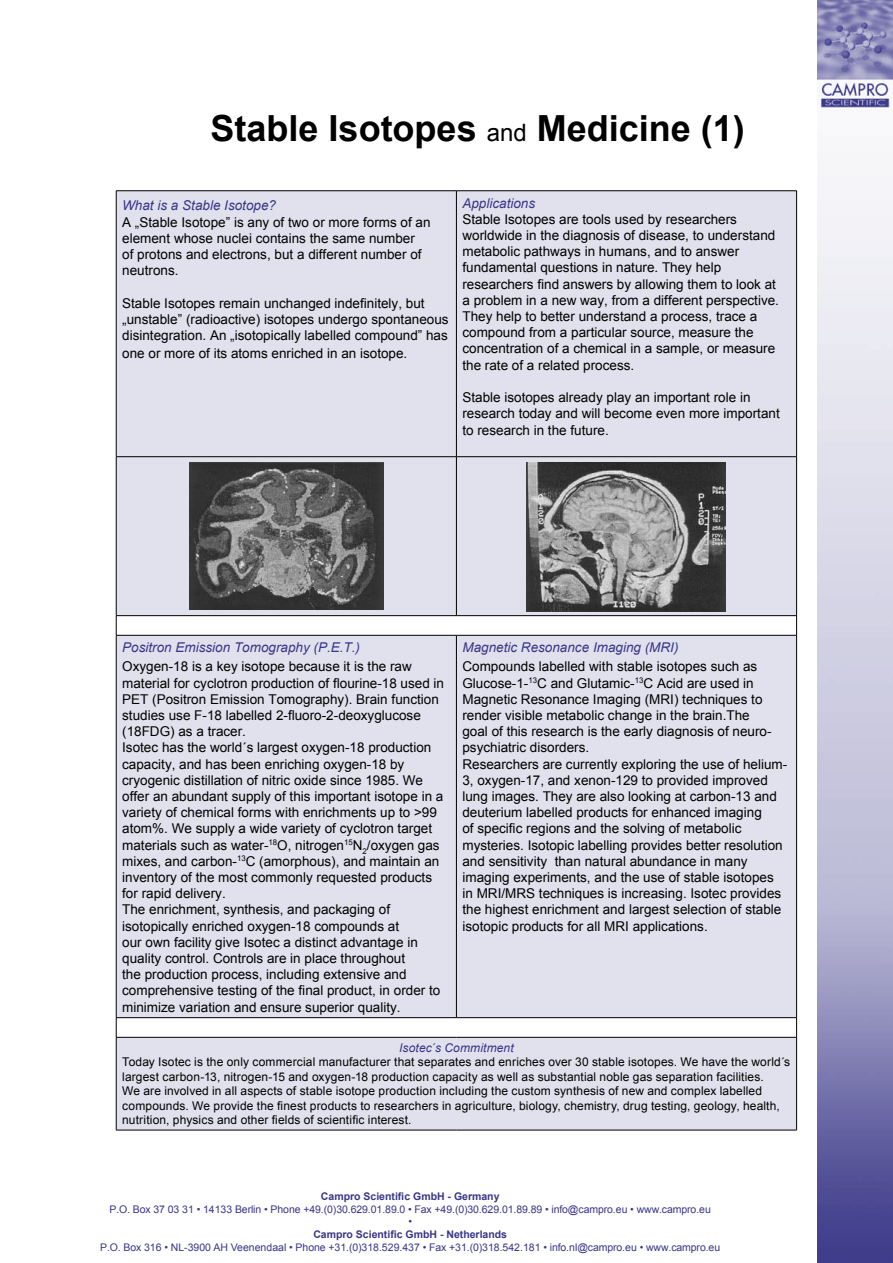
<style>
.page{position:relative;width:893px;height:1263px;background:#fff}
.page>*{position:absolute;margin:0;border:0;box-sizing:border-box;transform-origin:0 0}
.t1{font:700 36px "Arial";color:#000}
.t2{font:13.5px/16.2px "Arial";color:#000}
.t3{font:italic 13.5px "Arial";color:#393687}
.t4{font:12px/14.4px "Arial";letter-spacing:.01em;color:#000}
.t5{font:italic 12px "Arial";letter-spacing:.01em;color:#393687}
.t6{font:10.5px/12.6px "Arial";letter-spacing:-.01em;color:#393687;text-align:center}
.t7{font:700 10.5px "Arial";color:#393687}
.s1{font-weight:400;font-size:24px}
</style>
<div class="page">
<img style="left:817px;top:0;width:76px;height:1263px">
<div style="left:117px;top:191px;width:679px;height:939px;background:#e1e1ed"></div>
<hr style="left:116px;top:190px;width:340px;height:1px;background:#000">
<hr style="left:116px;top:191px;width:1px;height:265px;background:#000">
<hr style="left:456px;top:190px;width:341px;height:1px;background:#000">
<hr style="left:456px;top:191px;width:1px;height:265px;background:#000">
<hr style="left:796px;top:191px;width:1px;height:265px;background:#000">
<hr style="left:116px;top:456px;width:340px;height:1px;background:#000">
<hr style="left:116px;top:457px;width:1px;height:158px;background:#000">
<hr style="left:456px;top:456px;width:341px;height:1px;background:#000">
<hr style="left:456px;top:457px;width:1px;height:158px;background:#000">
<hr style="left:796px;top:457px;width:1px;height:158px;background:#000">
<hr style="left:116px;top:615px;width:340px;height:1px;background:#000">
<svg style="left:116px;top:616px;width:1px;height:19px"></svg>
<hr style="left:456px;top:615px;width:341px;height:1px;background:#000">
<svg style="left:796px;top:616px;width:1px;height:19px"></svg>
<hr style="left:116px;top:635px;width:340px;height:1px;background:#000">
<hr style="left:116px;top:635px;width:1px;height:382px;background:#000">
<hr style="left:456px;top:635px;width:341px;height:1px;background:#000">
<hr style="left:456px;top:635px;width:1px;height:382px;background:#000">
<hr style="left:796px;top:635px;width:1px;height:382px;background:#000">
<hr style="left:116px;top:1017px;width:340px;height:1px;background:#000">
<svg style="left:116px;top:1018px;width:1px;height:19px"></svg>
<hr style="left:456px;top:1017px;width:341px;height:1px;background:#000">
<svg style="left:796px;top:1018px;width:1px;height:19px"></svg>
<hr style="left:116px;top:1037px;width:340px;height:1px;background:#000">
<hr style="left:116px;top:1037px;width:1px;height:93px;background:#000">
<hr style="left:456px;top:1037px;width:341px;height:1px;background:#000">
<hr style="left:796px;top:1037px;width:1px;height:93px;background:#000">
<hr style="left:116px;top:1130px;width:340px;height:1px;background:#000">
<hr style="left:456px;top:1130px;width:341px;height:1px;background:#000">
<img style="left:189px;top:463px;width:194px;height:146px">
<img style="left:527px;top:463px;width:198px;height:149px">
<h1 class="t1" style="left:211px;top:105px;width:536px">Stable Isotopes <span class="s1">and</span> Medicine (1)</h1>
<p class="t3" style="left:122px;top:197px;width:155px">What is a Stable Isotope?</p>
<p class="t2" style="left:122px;top:214px;width:310px">A „Stable Isotope” is any of two or more forms of an element whose nuclei contains the same number<br>of protons and electrons, but a different number of neutrons.</p>
<p class="t2" style="left:122px;top:295px;width:328px">Stable Isotopes remain unchanged indefinitely, but „unstable” (radioactive) isotopes undergo spontaneous disintegration. An „isotopically labelled compound” has</p>
<p class="t2" style="left:122px;top:345px;width:287px">one or more of its atoms enriched in an isotope.</p>
<p class="t3" style="left:462px;top:194px;width:74px">Applications</p>
<p class="t2" style="left:462px;top:211px;width:318px">Stable Isotopes are tools used by researchers worldwide in the diagnosis of disease, to understand metabolic pathways in humans, and to answer fundamental questions in nature. They help researchers find answers by allowing them to look at a problem in a new way, from a different perspective.<br>They help to better understand a process, trace a compound from a particular source, measure the concentration of a chemical in a sample, or measure the rate of a related process.</p>
<p class="t2" style="left:462px;top:389px;width:319px">Stable isotopes already play an important role in research today and will become even more important to research in the future.</p>
<p class="t3" style="left:122px;top:639px;width:239px">Positron Emission Tomography (P.E.T.)</p>
<p class="t2" style="left:122px;top:659px;width:323px">Oxygen-18 is a key isotope because it is the raw material for cyclotron production of flourine-18 used in PET (Positron Emission Tomography). Brain function studies use F-18 labelled 2-fluoro-2-deoxyglucose (18FDG) as a tracer.<br>Isotec has the world´s largest oxygen-18 production capacity, and has been enriching oxygen-18 by cryogenic distillation of nitric oxide since 1985. We offer an abundant supply of this important isotope in a variety of chemical forms with enrichments up to &gt;99 atom%. We supply a wide variety of cyclotron target materials such as water-<sup>18</sup>O, nitrogen<sup>15</sup>N<sub>2</sub>/oxygen gas mixes, and carbon-<sup>13</sup>C (amorphous), and maintain an inventory of the most commonly requested products for rapid delivery.<br>The enrichment, synthesis, and packaging of isotopically enriched oxygen-18 compounds at<br>our own facility give Isotec a distinct advantage in quality control. Controls are in place throughout<br>the production process, including extensive and comprehensive testing of the final product, in order to minimize variation and ensure superior quality.</p>
<p class="t3" style="left:462px;top:639px;width:218px">Magnetic Resonance Imaging (MRI)</p>
<p class="t2" style="left:462px;top:659px;width:326px">Compounds labelled with stable isotopes such as Glucose-1-<sup>13</sup>C and Glutamic-<sup>13</sup>C Acid are used in Magnetic Resonance Imaging (MRI) techniques to render visible metabolic change in the brain.The<br>goal of this research is the early diagnosis of neuro&shy;psychiatric disorders.<br>Researchers are currently exploring the use of helium-3, oxygen-17, and xenon-129 to provided improved lung images. They are also looking at carbon-13 and deuterium labelled products for enhanced imaging<br>of specific regions and the solving of metabolic mysteries. Isotopic labelling provides better resolution and sensitivity than natural abundance in many imaging experiments, and the use of stable isotopes in MRI/MRS techniques is increasing. Isotec provides the highest enrichment and largest selection of stable isotopic products for all MRI applications.</p>
<p class="t5" style="left:399px;top:1040px;width:116px">Isotec´s Commitment</p>
<p class="t4" style="left:122px;top:1055px;width:670px">Today Isotec is the only commercial manufacturer that separates and enriches over 30 stable isotopes. We have the world´s largest carbon-13, nitrogen-15 and oxygen-18 production capacity as well as substantial noble gas separation facilities.<br>We are involved in all aspects of stable isotope production including the custom synthesis of new and complex labelled compounds. We provide the finest products to researchers in agriculture, biology, chemistry, drug testing, geology, health, nutrition, physics and other fields of scientific interest.</p>
<p class="t7" style="left:321px;top:1189px;width:180px">Campro Scientific GmbH - Germany</p>
<p class="t6" style="left:110px;top:1203px;width:603px">P.O. Box 37 03 31 • 14133 Berlin • Phone +49.(0)30.629.01.89.0 • Fax +49.(0)30.629.01.89.89 • info@campro.eu • www.campro.eu •</p>
<p class="t7" style="left:313px;top:1227px;width:195px">Campro Scientific GmbH - Netherlands</p>
<p class="t6" style="left:100px;top:1241px;width:622px">P.O. Box 316 • NL-3900 AH Veenendaal • Phone +31.(0)318.529.437 • Fax +31.(0)318.542.181 • info.nl@campro.eu • www.campro.eu</p>
</div>
